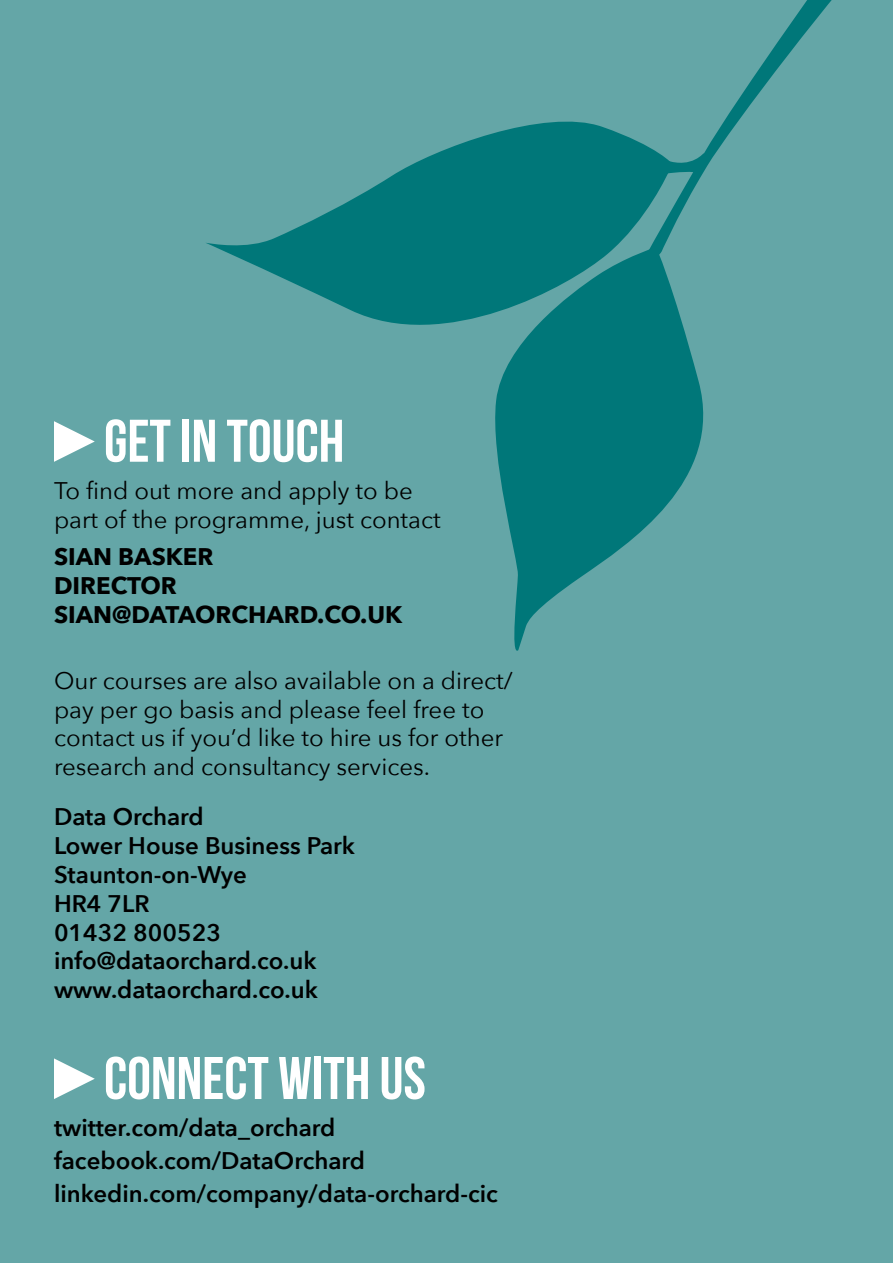
<style>
.page{position:relative;width:893px;height:1263px;background:#64a6a7}
.page>*{position:absolute;margin:0;border:0;box-sizing:border-box;transform-origin:0 0}
.t1{font:60px "Bebas Neue";color:#fff}
.t2{font:600 24px/28.8px "Avenir Next";color:#000}
.t3{font:24px/28.8px "Avenir Next";color:#000}
.t4{font:700 24px/28.8px "Avenir Next";color:#000}
</style>
<div class="page">
<svg style="left:673px;top:0;width:159px;height:228px"></svg>
<svg style="left:206px;top:121px;width:467px;height:204px;fill:#007779"></svg>
<svg style="left:490px;top:247px;width:214px;height:404px;fill:#007779"></svg>
<svg style="left:54px;top:421px;width:41px;height:41px"></svg>
<svg style="left:54px;top:1058px;width:41px;height:41px"></svg>
<h1 class="t1" style="left:104px;top:408px;width:242px">GET IN TOUCH</h1>
<p class="t3" style="left:54px;top:475px;width:388px">To find out more and apply to be part of the programme, just contact</p>
<p class="t4" style="left:54px;top:542px;width:350px">SIAN BASKER<br>DIRECTOR<br>SIAN@DATAORCHARD.CO.UK</p>
<p class="t3" style="left:54px;top:665px;width:460px">Our courses are also available on a direct/ pay per go basis and please feel free to contact us if you’d like to hire us for other research and consultancy services.</p>
<p class="t2" style="left:54px;top:802px;width:302px">Data Orchard<br>Lower House Business Park<br>Staunton-on-Wye<br>HR4 7LR<br>01432 800523 info@dataorchard.co.uk www.dataorchard.co.uk</p>
<h1 class="t1" style="left:104px;top:1045px;width:323px">CONNECT WITH US</h1>
<p class="t2" style="left:54px;top:1111px;width:445px;line-height:33px">twitter.com/data_orchard facebook.com/DataOrchard linkedin.com/company/data-orchard-cic</p>
</div>
